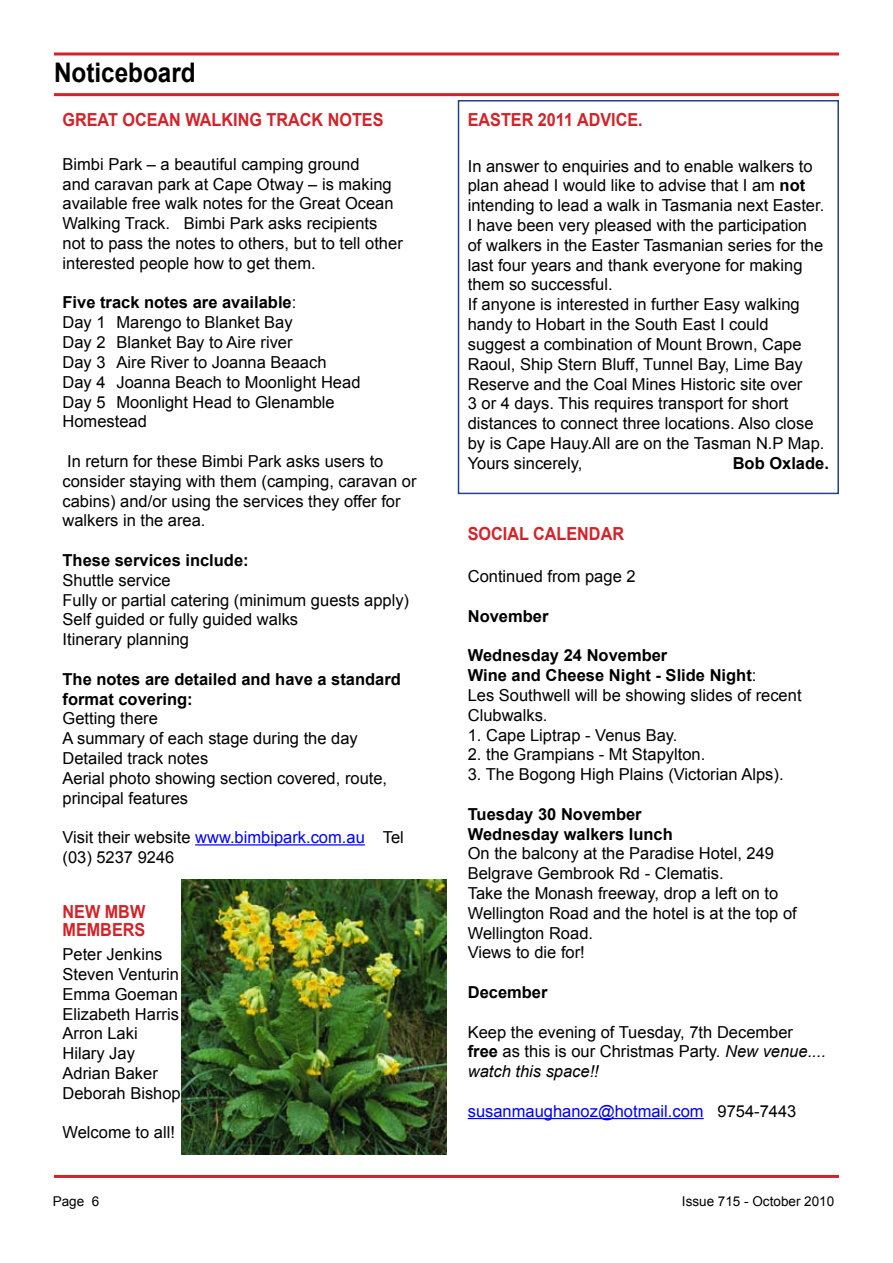
<style>
.page{position:relative;width:893px;height:1263px;background:#fff}
.page>*{position:absolute;margin:0;border:0;box-sizing:border-box;transform-origin:0 0}
.t1{font:700 27px "Arial";color:#000;scale:.9 1}
.t2{font:700 18px "Arial";color:#d2232a;scale:.9 1}
.t3{font:16.5px/19.8px "Arial";color:#000}
.t4{font:700 16.5px/19.8px "Arial";color:#000}
.t5{font:16.5px "Arial";color:#00f}
.t6{font:13.5px "Arial";color:#000}
.s1{font-weight:700}
.s2{color:#00f}
.s3{font-style:italic}
.s4{color:#000}
</style>
<div class="page">
<hr style="left:54px;top:53px;width:785px;height:3px;background:#d2232a">
<hr style="left:54px;top:1175px;width:785px;height:3px;background:#d2232a">
<hr style="left:54px;top:93px;width:785px;height:3px;background:#d2232a">
<div style="left:458px;top:100px;width:381px;height:394px;border:2px solid #25408f"></div>
<hr style="left:195px;top:844px;width:170px;height:1px;background:#00f">
<hr style="left:468px;top:1118px;width:236px;height:1px;background:#00f">
<img style="left:182px;top:880px;width:264px;height:274px">
<h1 class="t1" style="left:54px;top:54px;width:159px">Noticeboard</h1>
<p class="t2" style="left:63px;top:108px;width:358px">GREAT OCEAN WALKING TRACK NOTES</p>
<p class="t3" style="left:63px;top:154px;width:342px">Bimbi Park – a beautiful camping ground<br>and caravan park at Cape Otway – is making available free walk notes for the Great Ocean Walking Track. Bimbi Park asks recipients not to pass the notes to others, but to tell other interested people how to get them.</p>
<p class="t3" style="left:63px;top:293px;width:299px"><span class="s1">Five track notes are available</span>:<br>Day 1 Marengo to Blanket Bay<br>Day 2 Blanket Bay to Aire river<br>Day 3 Aire River to Joanna Beaach<br>Day 4 Joanna Beach to Moonlight Head<br>Day 5 Moonlight Head to Glenamble<br>Homestead</p>
<p class="t3" style="left:63px;top:451px;width:355px">In return for these Bimbi Park asks users to consider staying with them (camping, caravan or cabins) and/or using the services they offer for walkers in the area.</p>
<p class="t4" style="left:63px;top:551px;width:188px">These services include:</p>
<p class="t3" style="left:63px;top:570px;width:348px">Shuttle service<br>Fully or partial catering (minimum guests apply)<br>Self guided or fully guided walks<br>Itinerary planning</p>
<p class="t4" style="left:63px;top:669px;width:340px">The notes are detailed and have a standard format covering:</p>
<p class="t3" style="left:63px;top:709px;width:326px">Getting there<br>A summary of each stage during the day<br>Detailed track notes<br>Aerial photo showing section covered, route, principal features</p>
<p class="t3" style="left:63px;top:828px;width:343px">Visit their website <span class="s2">www.bimbipark.com.au</span> Tel (03) 5237 9246</p>
<p class="t2" style="left:63px;top:900px;width:15px">new</p>
<p class="t2" style="left:105px;top:900px;width:46px">MBW</p>
<p class="t2" style="left:63px;top:918px;width:14px">members</p>
<p class="t3" style="left:63px;top:945px;width:120px">Peter Jenkins<br>Steven Venturin<br>Emma Goeman<br>Elizabeth Harris<br>Arron Laki<br>Hilary Jay<br>Adrian Baker<br>Deborah Bishop</p>
<p class="t3" style="left:63px;top:1123px;width:114px">Welcome to all!</p>
<p class="t2" style="left:468px;top:108px;width:134px">Easte r 2011 Advice</p>
<p class="t2" style="left:638px;top:108px;width:7px">.</p>
<p class="t3" style="left:468px;top:156px;width:358px">In answer to enquiries and to enable walkers to plan ahead I would like to advise that I am <span class="s1">not </span>intending to lead a walk in Tasmania next Easter.<br>I have been very pleased with the participation of walkers in the Easter Tasmanian series for the last four years and thank everyone for making them so successful.<br>If anyone is interested in further Easy walking handy to Hobart in the South East I could suggest a combination of Mount Brown, Cape Raoul, Ship Stern Bluff, Tunnel Bay, Lime Bay Reserve and the Coal Mines Historic site over<br>3 or 4 days. This requires transport for short distances to connect three locations. Also close by is Cape Hauy.All are on the Tasman N.P Map.<br>Yours sincerely,</p>
<p class="t4" style="left:733px;top:453px;width:98px">Bob Oxlade.</p>
<p class="t2" style="left:468px;top:522px;width:24px">Social</p>
<p class="t2" style="left:533px;top:522px;width:27px">Calendar</p>
<p class="t3" style="left:468px;top:567px;width:169px">Continued from page 2</p>
<p class="t4" style="left:468px;top:606px;width:82px">November</p>
<p class="t3" style="left:468px;top:646px;width:335px"><span class="s1">Wednesday 24 November<br>Wine and Cheese Night - Slide Night</span>:<br>Les Southwell will be showing slides of recent<br>Clubwalks.</p>
<p class="t3" style="left:468px;top:725px;width:211px">1. Cape Liptrap - Venus Bay.</p>
<p class="t3" style="left:468px;top:745px;width:239px">2. the Grampians - Mt Stapylton.</p>
<p class="t3" style="left:468px;top:765px;width:317px">3. The Bogong High Plains (Victorian Alps).</p>
<p class="t4" style="left:468px;top:804px;width:207px">Tuesday 30 November<br>Wednesday walkers lunch</p>
<p class="t3" style="left:468px;top:844px;width:330px">On the balcony at the Paradise Hotel, 249<br>Belgrave Gembrook Rd - Clematis.<br>Take the Monash freeway, drop a left on to<br>Wellington Road and the hotel is at the top of<br>Wellington Road.<br>Views to die for!</p>
<p class="t4" style="left:468px;top:983px;width:81px">December</p>
<p class="t3" style="left:468px;top:1022px;width:360px">Keep the evening of Tuesday, 7th December <span class="s1">free</span> as this is our Christmas Party. <span class="s3">New venue.... watch this space!!</span></p>
<p class="t5" style="left:468px;top:1100px;width:330px">susanmaughanoz@hotmail.com <span class="s4">9754-7443</span></p>
<p class="t6" style="left:53px;top:1192px;width:48px">Page 6</p>
<p class="t6" style="left:682px;top:1192px;width:154px">Issue 715 - October 2010</p>
</div>
